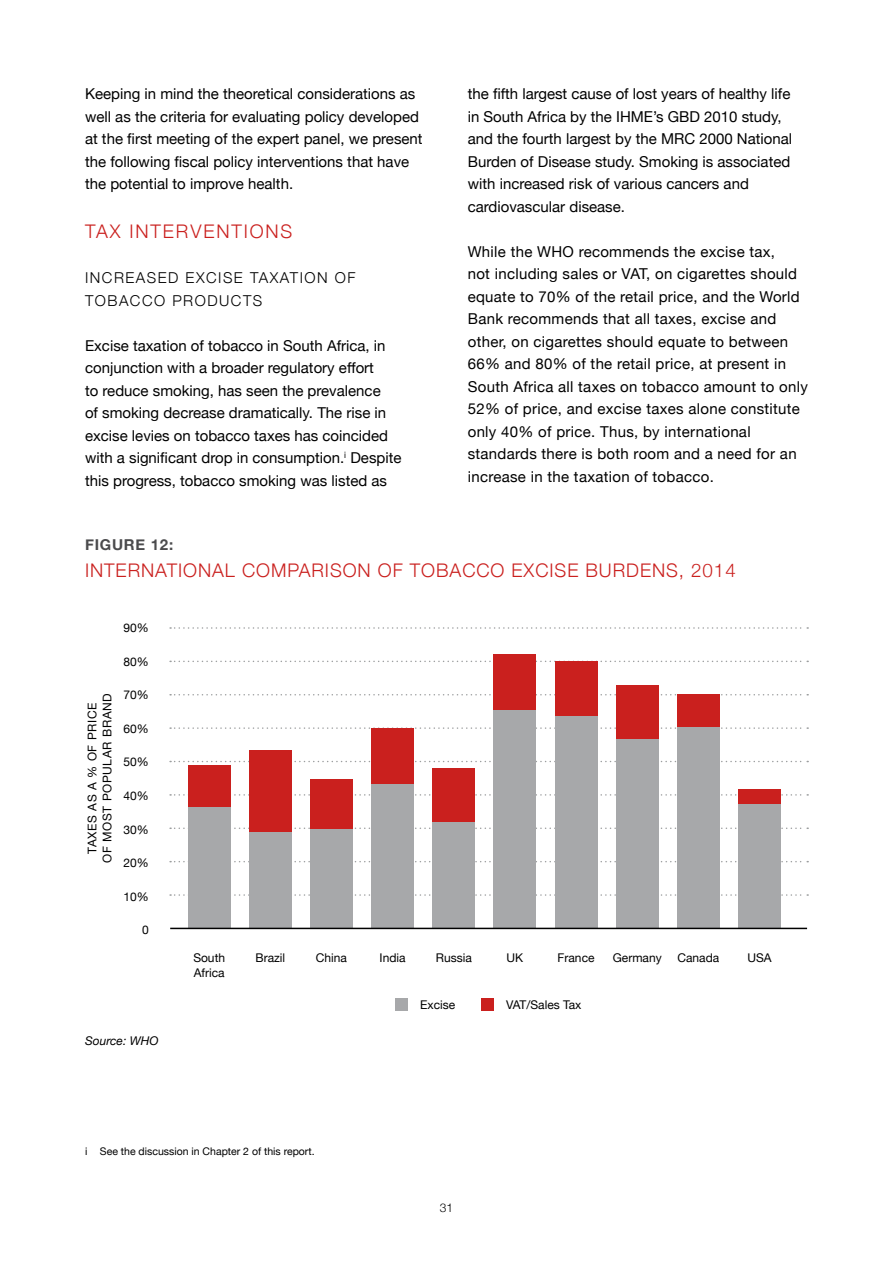
<style>
.page{position:relative;width:893px;height:1263px;background:#fff}
.page>*{position:absolute;margin:0;border:0;box-sizing:border-box;transform-origin:0 0}
.t1{font:300 18.75px "Helvetica Neue";letter-spacing:.05em;color:#ca201e}
.t2{font:300 18.75px "Helvetica Neue";letter-spacing:.1em;color:#ca201e}
.t3{font:15px/22.5px "Helvetica Neue";color:#000}
.t4{font:15px/22.5px "Helvetica Neue";letter-spacing:.02em;color:#000}
.t5{font:300 15px/22.5px "Helvetica Neue";letter-spacing:.1em;color:#000}
.t6{font:700 15px "Helvetica Neue";letter-spacing:.05em;color:#4b4b4d}
.t7{font:12px/15px "Helvetica Neue";color:#000}
.t8{font:12px/15px "Helvetica Neue";letter-spacing:.05em;color:#000;text-align:center}
.t9{font:italic 12px "Helvetica Neue";color:#000}
.t10{font:300 12px "Helvetica Neue";color:#000}
.t11{font:10.5px "Helvetica Neue";color:#000}
</style>
<div class="page">
<svg style="left:170px;top:894px;width:638px;height:2px"></svg>
<svg style="left:170px;top:861px;width:638px;height:1px"></svg>
<svg style="left:170px;top:827px;width:638px;height:2px"></svg>
<svg style="left:170px;top:794px;width:638px;height:2px"></svg>
<svg style="left:170px;top:627px;width:638px;height:2px"></svg>
<svg style="left:170px;top:761px;width:638px;height:1px"></svg>
<svg style="left:170px;top:727px;width:638px;height:2px"></svg>
<svg style="left:170px;top:694px;width:638px;height:1px"></svg>
<svg style="left:170px;top:661px;width:638px;height:1px"></svg>
<div style="left:188px;top:765px;width:42px;height:163px;background:#ca201e"></div>
<div style="left:738px;top:789px;width:43px;height:139px;background:#ca201e"></div>
<div style="left:555px;top:661px;width:42px;height:267px;background:#ca201e"></div>
<div style="left:371px;top:728px;width:43px;height:200px;background:#ca201e"></div>
<div style="left:677px;top:694px;width:43px;height:234px;background:#ca201e"></div>
<div style="left:494px;top:654px;width:42px;height:274px;background:#ca201e"></div>
<div style="left:310px;top:779px;width:43px;height:149px;background:#ca201e"></div>
<div style="left:616px;top:685px;width:42px;height:243px;background:#ca201e"></div>
<div style="left:433px;top:768px;width:42px;height:160px;background:#ca201e"></div>
<div style="left:249px;top:750px;width:43px;height:178px;background:#ca201e"></div>
<div style="left:395px;top:998px;width:13px;height:13px;background:#a7a8aa"></div>
<div style="left:481px;top:998px;width:13px;height:13px;background:#ca201e"></div>
<div style="left:188px;top:807px;width:42px;height:121px;background:#a7a8aa"></div>
<div style="left:738px;top:804px;width:43px;height:124px;background:#a7a8aa"></div>
<div style="left:555px;top:716px;width:42px;height:212px;background:#a7a8aa"></div>
<div style="left:371px;top:784px;width:43px;height:144px;background:#a7a8aa"></div>
<div style="left:677px;top:727px;width:43px;height:201px;background:#a7a8aa"></div>
<div style="left:494px;top:710px;width:42px;height:218px;background:#a7a8aa"></div>
<div style="left:310px;top:829px;width:43px;height:99px;background:#a7a8aa"></div>
<div style="left:616px;top:739px;width:42px;height:189px;background:#a7a8aa"></div>
<div style="left:433px;top:822px;width:42px;height:106px;background:#a7a8aa"></div>
<div style="left:249px;top:832px;width:43px;height:96px;background:#a7a8aa"></div>
<hr style="left:170px;top:928px;width:637px;height:1px;background:#000">
<p class="t3" style="left:85px;top:84px;width:339px">Keeping in mind the theoretical considerations as well as the criteria for evaluating policy developed at the first meeting of the expert panel, we present the following fiscal policy interventions that have the potential to improve health.</p>
<p class="t2" style="left:85px;top:216px;width:209px">TAX INTERVENTIONS</p>
<p class="t5" style="left:85px;top:265px;width:272px">INCREASED EXCISE TAXATION OF<br>TOBACCO PRODUCTS</p>
<p class="t3" style="left:85px;top:335px;width:318px">Excise taxation of tobacco in South Africa, in conjunction with a broader regulatory effort<br>to reduce smoking, has seen the prevalence<br>of smoking decrease dramatically. The rise in excise levies on tobacco taxes has coincided with a significant drop in consumption.<sup>i</sup> Despite this progress, tobacco smoking was listed as</p>
<p class="t3" style="left:468px;top:84px;width:326px">the fifth largest cause of lost years of healthy life in South Africa by the IHME’s GBD 2010 study, and the fourth largest by the MRC 2000 National Burden of Disease study. Smoking is associated with increased risk of various cancers and cardiovascular disease.</p>
<p class="t4" style="left:468px;top:241px;width:342px">While the WHO recommends the excise tax,<br>not including sales or VAT, on cigarettes should equate to 70% of the retail price, and the World Bank recommends that all taxes, excise and other, on cigarettes should equate to between 66% and 80% of the retail price, at present in South Africa all taxes on tobacco amount to only 52% of price, and excise taxes alone constitute only 40% of price. Thus, by international standards there is both room and a need for an increase in the taxation of tobacco.</p>
<p class="t6" style="left:85px;top:533px;width:90px">FIGURE 12:</p>
<p class="t1" style="left:85px;top:555px;width:652px">INTERNATIONAL COMPARISON OF TOBACCO EXCISE BURDENS, 2014</p>
<p class="t8" style="left:85px;top:863px;width:171px;rotate:-90deg">TAXES AS A % OF PRICE<br>OF MOST POPULAR BRAND</p>
<p class="t7" style="left:123px;top:621px;width:27px">90%</p>
<p class="t7" style="left:123px;top:655px;width:27px">80%</p>
<p class="t7" style="left:123px;top:688px;width:27px">70%</p>
<p class="t7" style="left:123px;top:722px;width:27px">60%</p>
<p class="t7" style="left:123px;top:755px;width:27px">50%</p>
<p class="t7" style="left:123px;top:789px;width:27px">40%</p>
<p class="t7" style="left:123px;top:822px;width:27px">30%</p>
<p class="t7" style="left:123px;top:856px;width:27px">20%</p>
<p class="t7" style="left:123px;top:889px;width:27px">10%</p>
<p class="t7" style="left:142px;top:923px;width:8px">0</p>
<p class="t9" style="left:85px;top:1032px;width:75px">Source: WHO</p>
<p class="t7" style="left:193px;top:951px;width:33px">South<br>Africa</p>
<p class="t7" style="left:255px;top:951px;width:31px">Brazil</p>
<p class="t7" style="left:316px;top:951px;width:33px">China</p>
<p class="t7" style="left:380px;top:951px;width:28px">India</p>
<p class="t7" style="left:436px;top:951px;width:37px">Russia</p>
<p class="t7" style="left:507px;top:951px;width:18px">UK</p>
<p class="t7" style="left:558px;top:951px;width:38px">France</p>
<p class="t7" style="left:613px;top:951px;width:50px">Germany</p>
<p class="t7" style="left:677px;top:951px;width:43px">Canada</p>
<p class="t7" style="left:747px;top:951px;width:26px">USA</p>
<p class="t7" style="left:420px;top:997px;width:37px">Excise</p>
<p class="t7" style="left:506px;top:997px;width:77px">VAT/Sales Tax</p>
<p class="t11" style="left:85px;top:1144px;width:231px">i See the discussion in Chapter 2 of this report.</p>
<p class="t10" style="left:440px;top:1197px;width:15px">31</p>
</div>
